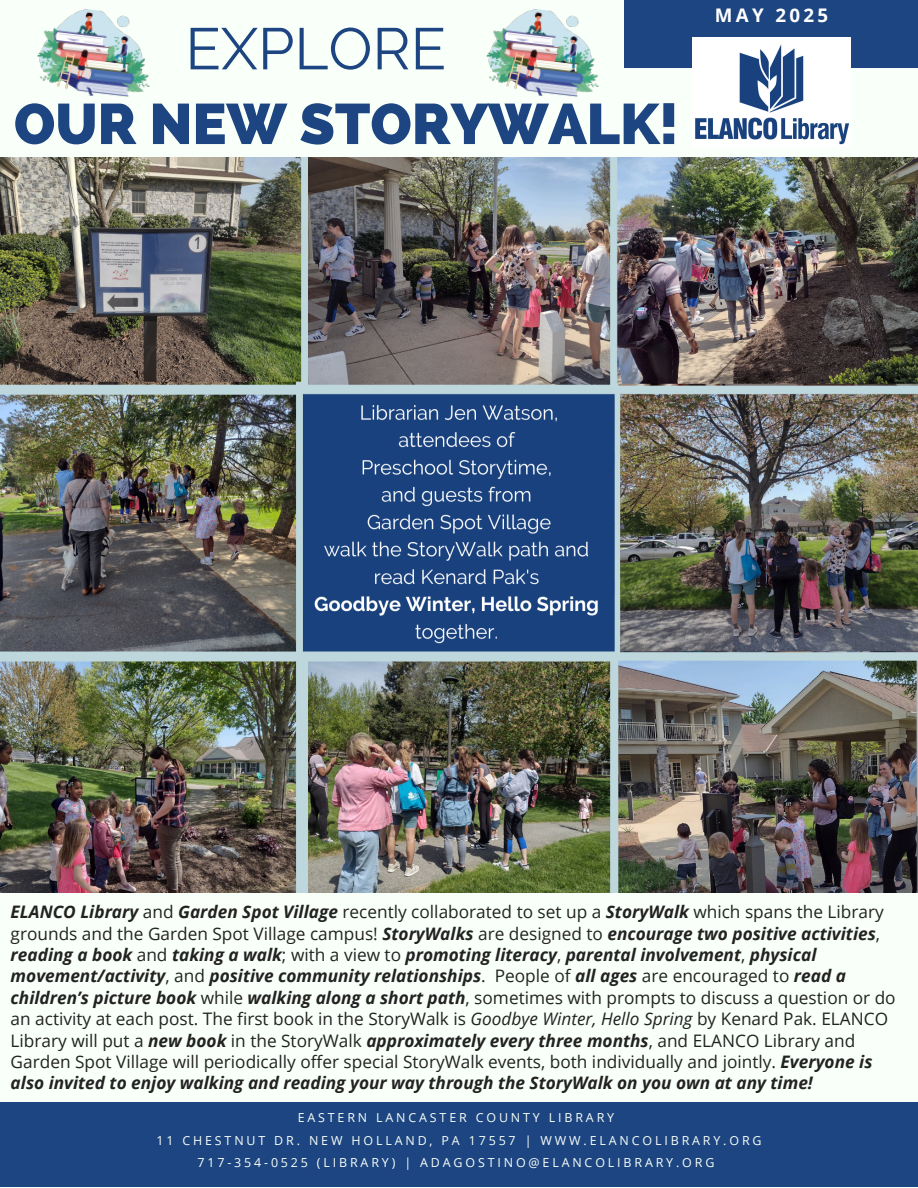
<style>
.page{position:relative;width:918px;height:1188px;background:#f9fff9}
.page>*{position:absolute;margin:0;border:0;box-sizing:border-box;transform-origin:0 0}
.t1{font:58.5px "Raleway";color:#1c4581}
.t2{font:800 57px "Raleway";color:#1c4581}
.t3{font:700 18.75px "Open Sans";letter-spacing:.18em;color:#fff}
.t4{font:17.25px/21.3px "Open Sans";color:#222}
.t5{font:12.45px "Open Sans";letter-spacing:.23em;color:#f9fff9}
.s1{font-weight:700;font-style:italic}
.s2{font-style:italic}
</style>
<div class="page">
<div style="left:624px;top:0;width:294px;height:68px;background:#1c4581"></div>
<div style="left:0;top:1102px;width:918px;height:85px;background:#1c4581"></div>
<img style="left:692px;top:37px;width:159px;height:108px">
<img style="left:37px;top:9px;width:113px;height:88px">
<img style="left:486px;top:9px;width:113px;height:88px">
<img style="left:0;top:158px;width:918px;height:734px">
<p class="t1" style="left:185px;top:14px;width:262px">EXPLORE</p>
<h3 class="t2" style="left:14px;top:90px;width:666px">OUR NEW STORYWALK!</h3>
<p class="t3" style="left:715px;top:2px;width:115px">MAY 2025</p>
<p class="t4" style="left:11px;top:901px;width:887px"><span class="s1">ELANCO Library</span> and <span class="s1">Garden Spot Village</span> recently collaborated to set up a <span class="s1">StoryWalk</span> which spans the Library grounds and the Garden Spot Village campus! <span class="s1">StoryWalks</span> are designed to <span class="s1">encourage two positive activities</span>, <span class="s1">reading a book</span> and <span class="s1">taking a walk</span>; with a view to <span class="s1">promoting literacy</span>, <span class="s1">parental involvement</span>, <span class="s1">physical movement/activity</span>, and <span class="s1">positive community relationships</span>. People of <span class="s1">all ages</span> are encouraged to <span class="s1">read a children’s picture book</span> while <span class="s1">walking along a short path</span>, sometimes with prompts to discuss a question or do an activity at each post. The first book in the StoryWalk is <span class="s2">Goodbye Winter, Hello Spring</span> by Kenard Pak. ELANCO Library will put a <span class="s1">new book</span> in the StoryWalk <span class="s1">approximately every three months</span>, and ELANCO Library and Garden Spot Village will periodically offer special StoryWalk events, both individually and jointly. <span class="s1">Everyone is also invited to enjoy walking and reading your way through the StoryWalk on you own at any time!</span></p>
<h1 class="t5" style="left:298px;top:1109px;width:318px">EASTERN LANCASTER COUNTY LIBRARY</h1>
<p class="t5" style="left:156px;top:1131px;width:607px">11 CHESTNUT DR. NEW HOLLAND, PA 17557 | WWW.ELANCOLIBRARY.ORG</p>
<h4 class="t5" style="left:197px;top:1154px;width:518px">717-354-0525 (LIBRARY) | ADAGOSTINO@ELANCOLIBRARY.ORG</h4>
</div>
